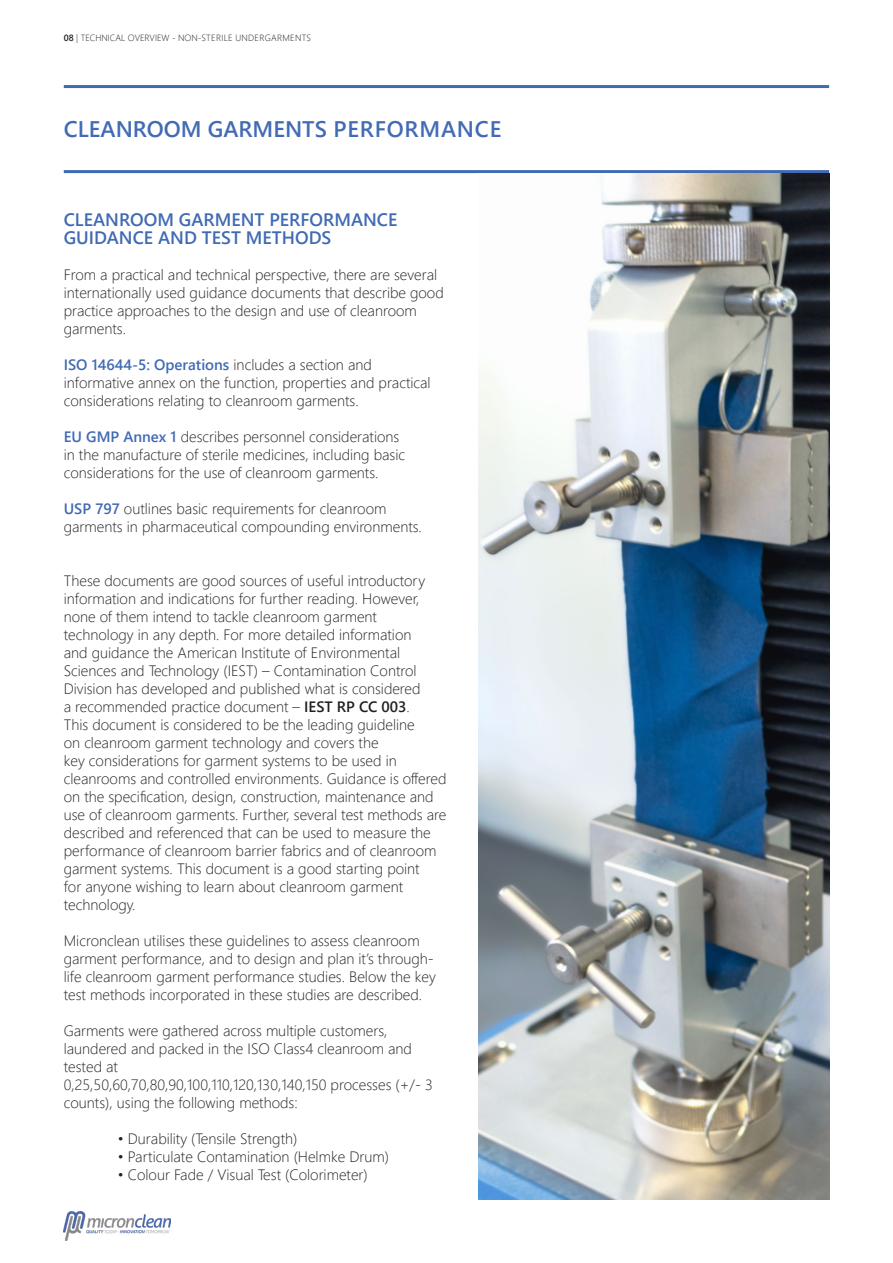
<style>
.page{position:relative;width:893px;height:1263px;background:#fff}
.page>*{position:absolute;margin:0;border:0;box-sizing:border-box;transform-origin:0 0}
.t1{font:600 22.5px "Segoe UI";color:#436bb4}
.t2{font:600 18px/18px "Segoe UI";color:#406ab4}
.t3{font:300 15px/18px "Segoe UI";color:#231f20}
.t4{font:300 9px "Segoe UI";letter-spacing:.035em;color:#231f20}
.s1{font-weight:600}
.s2{font-weight:600;color:#406ab4}
</style>
<div class="page">
<img style="left:64px;top:1211px;width:106px;height:29px">
<hr style="left:64px;top:170px;width:765px;height:3px;background:#406ab4">
<hr style="left:64px;top:85px;width:765px;height:3px;background:#406ab4">
<img style="left:478px;top:173px;width:351px;height:1026px">
<p class="t4" style="left:64px;top:29px;width:249px"><span class="s1">08</span> | TECHNICAL OVERVIEW - NON-STERILE UNDERGARMENTS</p>
<p class="t1" style="left:64px;top:107px;width:439px">CLEANROOM GARMENTS PERFORMANCE</p>
<p class="t2" style="left:64px;top:209px;width:335px">CLEANROOM GARMENT PERFORMANCE<br>GUIDANCE AND TEST METHODS</p>
<p class="t3" style="left:64px;top:264px;width:381px">From a practical and technical perspective, there are several internationally used guidance documents that describe good practice approaches to the design and use of cleanroom garments.</p>
<p class="t3" style="left:64px;top:354px;width:368px"><span class="s2">ISO 14644-5: Operations</span> includes a section and informative annex on the function, properties and practical considerations relating to cleanroom garments.</p>
<p class="t3" style="left:64px;top:426px;width:343px"><span class="s2">EU GMP Annex 1</span> describes personnel considerations in the manufacture of sterile medicines, including basic considerations for the use of cleanroom garments.</p>
<p class="t3" style="left:64px;top:498px;width:360px"><span class="s2">USP 797</span> outlines basic requirements for cleanroom garments in pharmaceutical compounding environments.</p>
<p class="t3" style="left:64px;top:570px;width:384px">These documents are good sources of useful introductory information and indications for further reading. However, none of them intend to tackle cleanroom garment technology in any depth. For more detailed information<br>and guidance the American Institute of Environmental Sciences and Technology (IEST) – Contamination Control Division has developed and published what is considered<br>a recommended practice document – <span class="s1">IEST RP CC 003</span>.<br>This document is considered to be the leading guideline<br>on cleanroom garment technology and covers the<br>key considerations for garment systems to be used in cleanrooms and controlled environments. Guidance is offered on the specification, design, construction, maintenance and use of cleanroom garments. Further, several test methods are described and referenced that can be used to measure the performance of cleanroom barrier fabrics and of cleanroom garment systems. This document is a good starting point<br>for anyone wishing to learn about cleanroom garment technology.</p>
<p class="t3" style="left:64px;top:930px;width:374px">Micronclean utilises these guidelines to assess cleanroom garment performance, and to design and plan it’s through&shy;life cleanroom garment performance studies. Below the key test methods incorporated in these studies are described.</p>
<p class="t3" style="left:64px;top:1020px;width:350px">Garments were gathered across multiple customers, laundered and packed in the ISO Class4 cleanroom and tested at</p>
<p class="t3" style="left:64px;top:1074px;width:371px">0,25,50,60,70,80,90,100,110,120,130,140,150 processes (+/- 3 counts), using the following methods:</p>
<p class="t3" style="left:118px;top:1128px;width:181px">• Durability (Tensile Strength)</p>
<p class="t3" style="left:118px;top:1146px;width:273px">• Particulate Contamination (Helmke Drum)</p>
<p class="t3" style="left:118px;top:1164px;width:252px">• Colour Fade / Visual Test (Colorimeter)</p>
</div>
